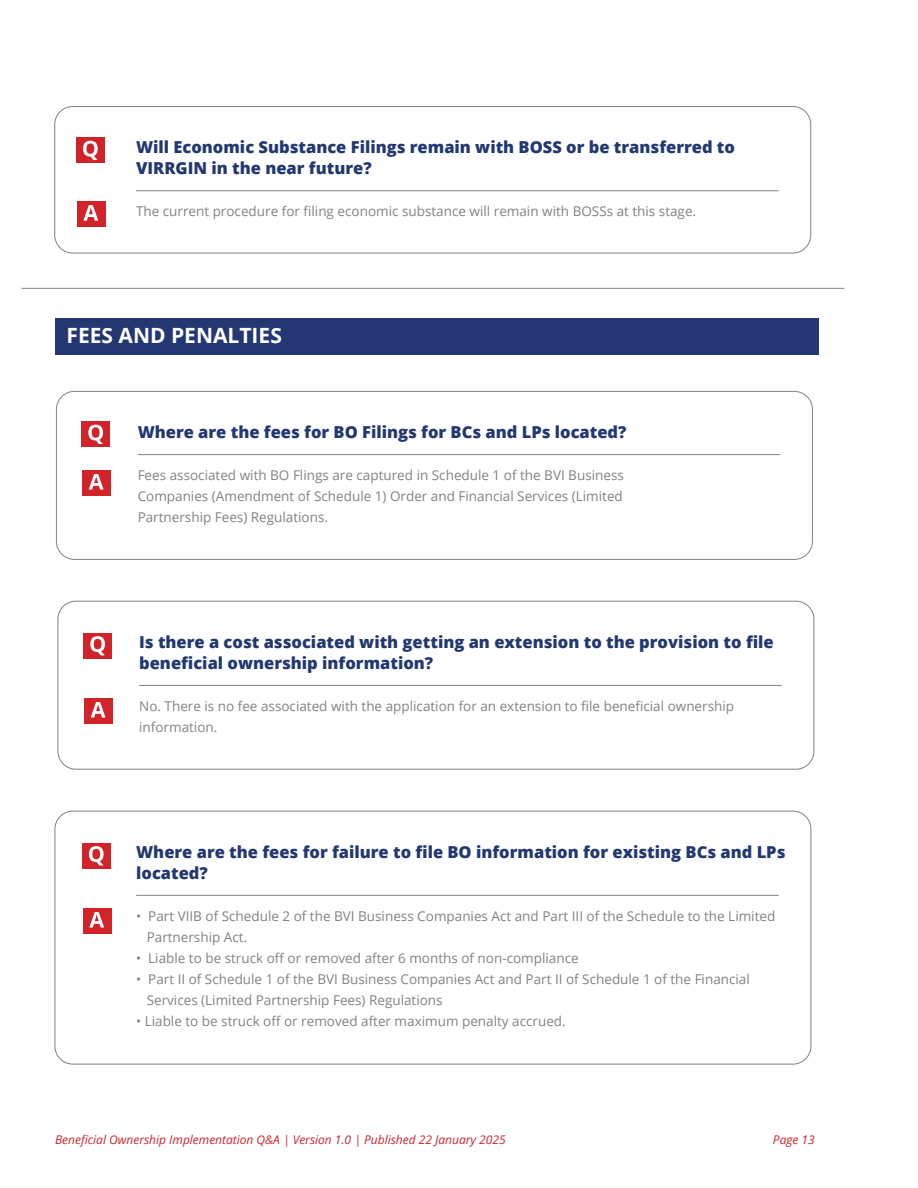
<style>
.page{position:relative;width:918px;height:1188px;background:#fff}
.page>*{position:absolute;margin:0;border:0;box-sizing:border-box;transform-origin:0 0}
.t1{font:700 21px "Open Sans";color:#fff}
.t2{font:800 16.5px/21px "Open Sans";color:#233871}
.t3{font:13.5px/21px "Open Sans";color:#808285}
.t4{font:italic 12px "Open Sans";color:#d2232a}
</style>
<div class="page">
<div style="left:54px;top:106px;width:757px;height:147px;border:1px solid #808285;border-radius:18px"></div>
<hr style="left:136px;top:190px;width:643px;height:1px;background:#808285">
<div style="left:56px;top:391px;width:757px;height:169px;border:1px solid #808285;border-radius:18px"></div>
<hr style="left:138px;top:454px;width:642px;height:1px;background:#808285">
<div style="left:56px;top:318px;width:763px;height:37px;background:#243772"></div>
<div style="left:58px;top:601px;width:756px;height:169px;border:1px solid #808285;border-radius:18px"></div>
<hr style="left:139px;top:685px;width:643px;height:1px;background:#808285">
<hr style="left:136px;top:895px;width:643px;height:1px;background:#808285">
<div style="left:76px;top:137px;width:29px;height:26px;background:#d2232a"></div>
<svg style="left:83px;top:141px;width:15px;height:19px"></svg>
<div style="left:77px;top:201px;width:29px;height:26px;background:#d2232a"></div>
<svg style="left:83px;top:205px;width:15px;height:16px"></svg>
<div style="left:81px;top:421px;width:29px;height:26px;background:#d2232a"></div>
<svg style="left:88px;top:425px;width:15px;height:19px"></svg>
<div style="left:82px;top:470px;width:29px;height:26px;background:#d2232a"></div>
<svg style="left:89px;top:474px;width:15px;height:16px"></svg>
<div style="left:83px;top:633px;width:29px;height:26px;background:#d2232a"></div>
<svg style="left:90px;top:636px;width:15px;height:19px"></svg>
<div style="left:84px;top:698px;width:29px;height:26px;background:#d2232a"></div>
<svg style="left:91px;top:702px;width:15px;height:16px"></svg>
<div style="left:82px;top:843px;width:29px;height:26px;background:#d2232a"></div>
<svg style="left:89px;top:846px;width:15px;height:19px"></svg>
<div style="left:83px;top:908px;width:29px;height:26px;background:#d2232a"></div>
<svg style="left:89px;top:912px;width:15px;height:16px"></svg>
<hr style="left:21px;top:288px;width:823px;height:1px;background:#818285">
<p class="t2" style="left:136px;top:136px;width:601px">Will Economic Substance Filings remain with BOSS or be transferred to<br>VIRRGIN in the near future?</p>
<p class="t3" style="left:136px;top:200px;width:562px">The current procedure for filing economic substance will remain with BOSSs at this stage.</p>
<h1 class="t1" style="left:66px;top:321px;width:217px">FEES AND PENALTIES</h1>
<p class="t2" style="left:138px;top:421px;width:490px">Where are the fees for BO Filings for BCs and LPs located?</p>
<p class="t3" style="left:138px;top:464px;width:488px;text-align:justify">Fees associated with BO Flings are captured in Schedule 1 of the BVI Business Companies (Amendment of Schedule 1) Order and Financial Services (Limited Partnership Fees) Regulations.</p>
<p class="t2" style="left:139px;top:631px;width:636px">Is there a cost associated with getting an extension to the provision to file beneficial ownership information?</p>
<p class="t3" style="left:139px;top:695px;width:596px">No. There is no fee associated with the application for an extension to file beneficial ownership information.</p>
<p class="t2" style="left:136px;top:840px;width:651px">Where are the fees for failure to file BO information for existing BCs and LPs located?</p>
<p class="t3" style="left:147px;top:905px;width:630px;text-indent:-11px">• Part VIIB of Schedule 2 of the BVI Business Companies Act and Part III of the Schedule to the Limited<br>Partnership Act.</p>
<p class="t3" style="left:136px;top:947px;width:444px">• Liable to be struck off or removed after 6 months of non-compliance</p>
<p class="t3" style="left:147px;top:968px;width:605px;text-indent:-11px">• Part II of Schedule 1 of the BVI Business Companies Act and Part II of Schedule 1 of the Financial<br>Services (Limited Partnership Fees) Regulations</p>
<p class="t3" style="left:136px;top:1010px;width:431px">• Liable to be struck off or removed after maximum penalty accrued.</p>
<p class="t4" style="left:55px;top:1131px;width:452px">Beneficial Ownership Implementation Q&amp;A | Version 1.0 | Published 22 January 2025</p>
<p class="t4" style="left:773px;top:1131px;width:43px">Page 13</p>
</div>
